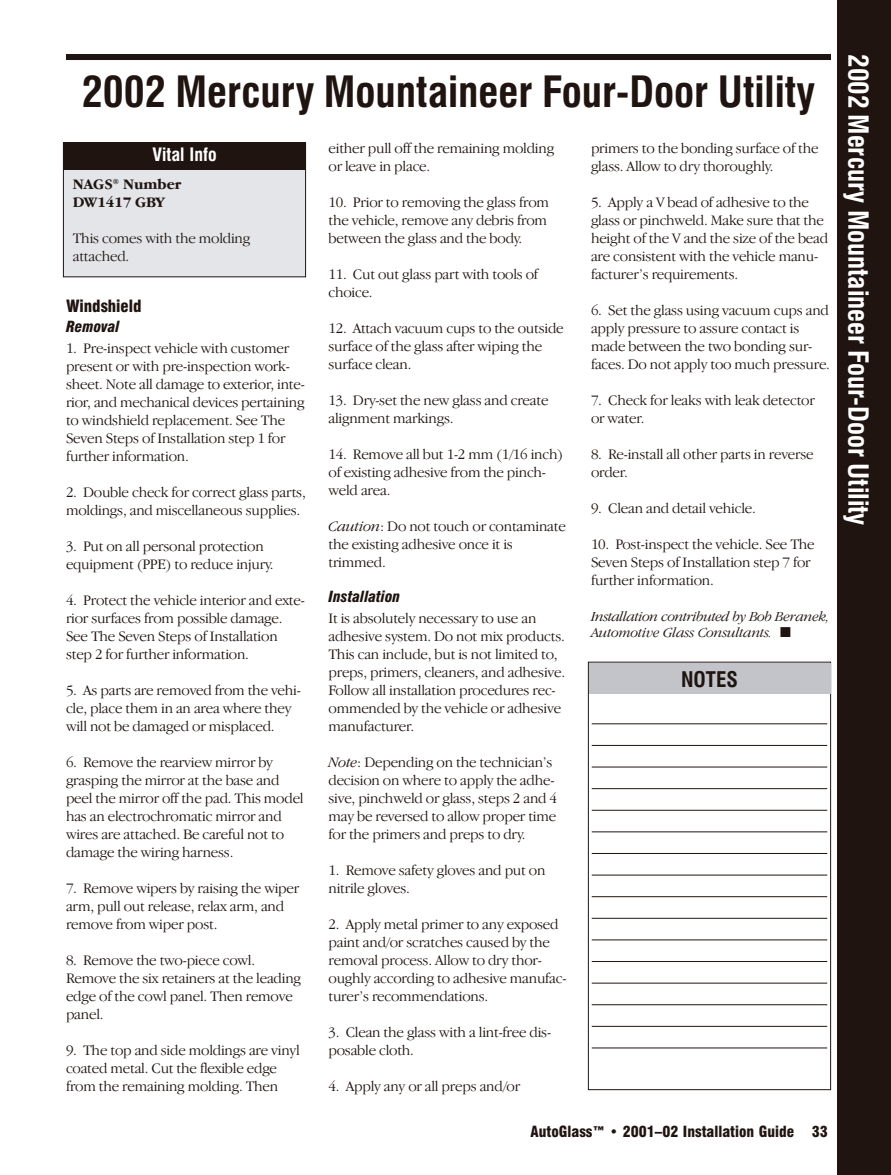
<style>
.page{position:relative;width:891px;height:1175px;background:#fff}
.page>*{position:absolute;margin:0;border:0;box-sizing:border-box;transform-origin:0 0}
.t1{font:700 condensed 42px "Swiss 721 BT";color:#1f1410}
.t2{font:700 condensed 27px "Swiss 721 BT";color:#fff}
.t3{font:700 condensed 21px "Swiss 721 BT";color:#1f1410}
.t4{font:700 condensed 18px "Swiss 721 BT";color:#fff}
.t5{font:900 condensed 16.5px "Swiss 721 BT";color:#1f1410}
.t6{font:300 15px/18px "Garamond IT Cby BT";letter-spacing:-.015em;color:#1f1410}
.t7{font:900 condensed 15px "Swiss 721 BT";color:#1f1410}
.t8{font:700 15px/18px "Garamond IT Cby BT";letter-spacing:-.02em;color:#1f1410}
.t9{font:italic 900 condensed 15px "Swiss 721 BT";color:#1f1410}
.t10{font:italic 300 14.25px/16.5px "Garamond IT Cby BT";letter-spacing:-.015em;color:#1f1410}
.s1{font-style:italic}
</style>
<div class="page">
<div style="left:837px;top:0;width:54px;height:1174px;background:#1f1410"></div>
<div style="left:66px;top:54px;width:765px;height:6px;background:#1f1410"></div>
<div style="left:64px;top:143px;width:241px;height:133px;background:#e3e5e8"></div>
<div style="left:63px;top:142px;width:243px;height:135px;border:1px solid #1f1410"></div>
<div style="left:63px;top:142px;width:243px;height:27px;background:#1f1410"></div>
<svg style="left:588px;top:661px;width:243px;height:429px"></svg>
<div style="left:589px;top:663px;width:241px;height:30px;background:#c3c4ca"></div>
<h1 class="t1" style="left:82px;top:77px;width:735px">2002 Mercury Mountaineer Four-Door Utility</h1>
<p class="t4" style="left:152px;top:148px;width:66px">Vital Info</p>
<p class="t8" style="left:73px;top:176px;width:110px">NAGS<sup>®</sup> Number<br>DW1417 GBY</p>
<p class="t6" style="left:73px;top:230px;width:179px">This comes with the molding attached.</p>
<p class="t5" style="left:66px;top:300px;width:77px">Windshield</p>
<p class="t9" style="left:66px;top:321px;width:55px">Removal</p>
<p class="t6" style="left:66px;top:340px;width:240px">1. Pre-inspect vehicle with customer present or with pre-inspection work&shy;sheet. Note all damage to exterior, inte&shy;rior, and mechanical devices pertaining to windshield replacement. See The Seven Steps of Installation step 1 for further information.</p>
<p class="t6" style="left:66px;top:484px;width:241px">2. Double check for correct glass parts, moldings, and miscellaneous supplies.</p>
<p class="t6" style="left:66px;top:538px;width:209px">3. Put on all personal protection equipment (PPE) to reduce injury.</p>
<p class="t6" style="left:66px;top:592px;width:240px">4. Protect the vehicle interior and exte&shy;rior surfaces from possible damage.<br>See The Seven Steps of Installation step 2 for further information.</p>
<p class="t6" style="left:66px;top:682px;width:236px">5. As parts are removed from the vehi&shy;cle, place them in an area where they will not be damaged or misplaced.</p>
<p class="t6" style="left:66px;top:754px;width:239px">6. Remove the rearview mirror by grasping the mirror at the base and peel the mirror off the pad. This model has an electrochromatic mirror and wires are attached. Be careful not to damage the wiring harness.</p>
<p class="t6" style="left:66px;top:880px;width:235px">7. Remove wipers by raising the wiper arm, pull out release, relax arm, and remove from wiper post.</p>
<p class="t6" style="left:66px;top:952px;width:237px">8. Remove the two-piece cowl.<br>Remove the six retainers at the leading edge of the cowl panel. Then remove panel.</p>
<p class="t6" style="left:66px;top:1042px;width:235px">9. The top and side moldings are vinyl coated metal. Cut the flexible edge from the remaining molding. Then</p>
<p class="t6" style="left:328px;top:140px;width:227px">either pull off the remaining molding or leave in place.</p>
<p class="t6" style="left:328px;top:194px;width:222px">10. Prior to removing the glass from the vehicle, remove any debris from between the glass and the body.</p>
<p class="t6" style="left:328px;top:266px;width:211px">11. Cut out glass part with tools of choice.</p>
<p class="t6" style="left:328px;top:320px;width:237px">12. Attach vacuum cups to the outside surface of the glass after wiping the surface clean.</p>
<p class="t6" style="left:328px;top:392px;width:222px">13. Dry-set the new glass and create alignment markings.</p>
<p class="t6" style="left:328px;top:446px;width:236px">14. Remove all but 1-2 mm (1/16 inch) of existing adhesive from the pinch&shy;weld area.</p>
<p class="t6" style="left:328px;top:518px;width:239px"><span class="s1">Caution</span>: Do not touch or contaminate the existing adhesive once it is trimmed.</p>
<p class="t9" style="left:328px;top:591px;width:73px">Installation</p>
<p class="t6" style="left:328px;top:610px;width:238px">It is absolutely necessary to use an adhesive system. Do not mix products.<br>This can include, but is not limited to, preps, primers, cleaners, and adhesive.<br>Follow all installation procedures rec&shy;ommended by the vehicle or adhesive manufacturer.</p>
<p class="t6" style="left:328px;top:754px;width:230px"><span class="s1">Note</span>: Depending on the technician’s decision on where to apply the adhe&shy;sive, pinchweld or glass, steps 2 and 4 may be reversed to allow proper time for the primers and preps to dry.</p>
<p class="t6" style="left:328px;top:862px;width:219px">1. Remove safety gloves and put on nitrile gloves.</p>
<p class="t6" style="left:328px;top:916px;width:240px">2. Apply metal primer to any exposed paint and/or scratches caused by the removal process. Allow to dry thor&shy;oughly according to adhesive manufac&shy;turer’s recommendations.</p>
<p class="t6" style="left:328px;top:1024px;width:224px">3. Clean the glass with a lint-free dis&shy;posable cloth.</p>
<p class="t6" style="left:328px;top:1078px;width:193px">4. Apply any or all preps and/or</p>
<p class="t6" style="left:591px;top:140px;width:229px">primers to the bonding surface of the glass. Allow to dry thoroughly.</p>
<p class="t6" style="left:591px;top:194px;width:239px">5. Apply a V bead of adhesive to the glass or pinchweld. Make sure that the height of the V and the size of the bead are consistent with the vehicle manu&shy;facturer’s requirements.</p>
<p class="t6" style="left:591px;top:302px;width:241px">6. Set the glass using vacuum cups and apply pressure to assure contact is made between the two bonding sur&shy;faces. Do not apply too much pressure.</p>
<p class="t6" style="left:591px;top:392px;width:225px">7. Check for leaks with leak detector or water.</p>
<p class="t6" style="left:591px;top:446px;width:224px">8. Re-install all other parts in reverse order.</p>
<p class="t6" style="left:591px;top:500px;width:166px">9. Clean and detail vehicle.</p>
<p class="t6" style="left:591px;top:536px;width:225px">10. Post-inspect the vehicle. See The<br>Seven Steps of Installation step 7 for further information.</p>
<p class="t10" style="left:591px;top:609px;width:240px">Installation contributed by Bob Beranek,<br>Automotive Glass Consultants. ■</p>
<h3 class="t3" style="left:681px;top:672px;width:58px">NOTES</h3>
<p class="t7" style="left:531px;top:1126px;width:299px">AutoGlass™ • 2001–02 Installation Guide 33</p>
<h2 class="t2" style="left:868px;top:54px;width:473px;rotate:90deg">2002 Mercury Mountaineer Four-Door Utility</h2>
</div>
